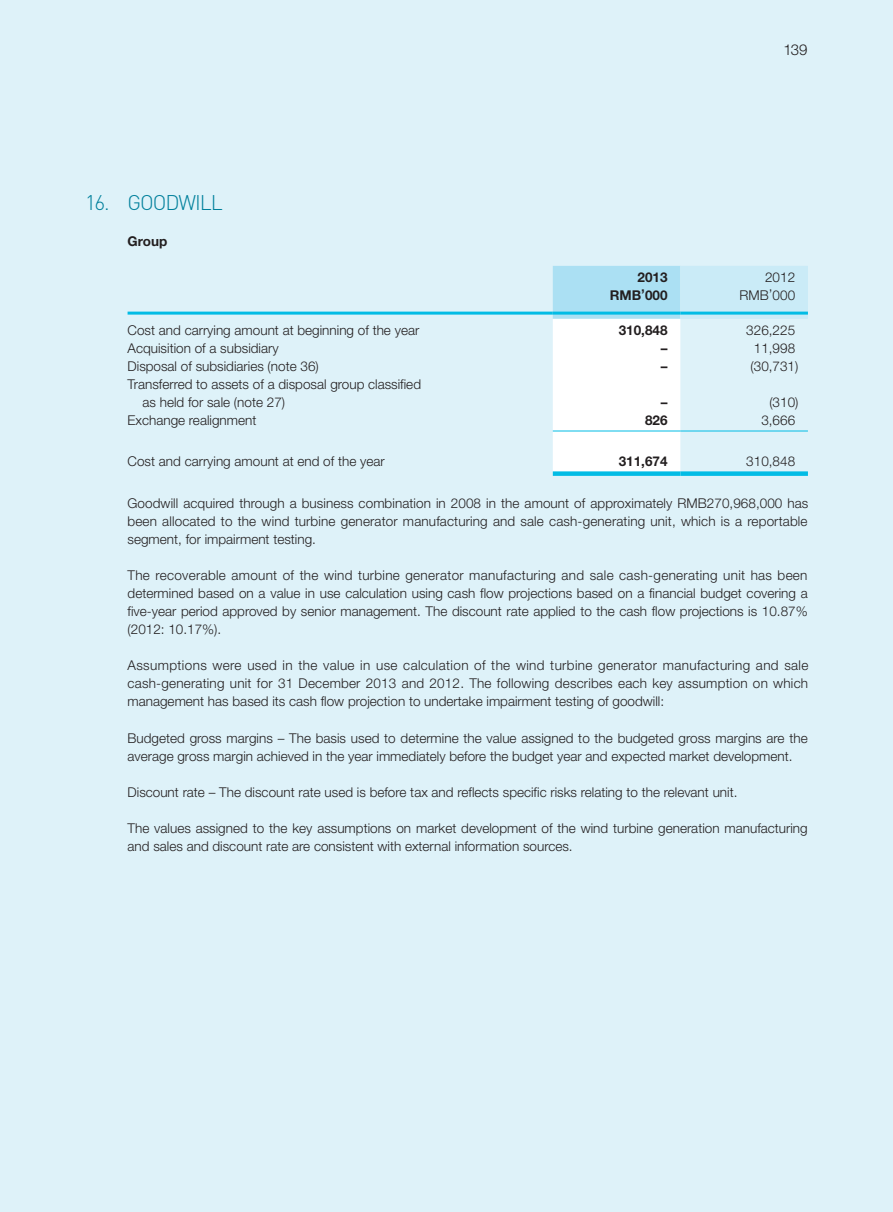
<style>
.page{position:relative;width:893px;height:1212px;background:#def2f9}
.page>*{position:absolute;margin:0;border:0;box-sizing:border-box;transform-origin:0 0}
.Heading_1{font:300 21px "DIN Pro";letter-spacing:-.05em;color:#01809c}
.t1{font:300 15px "Helvetica Neue LT Std";color:#231f20}
.Body_Text{font:300 13.5px/18px "Helvetica Neue LT Std";color:#231f20}
.Body_Text-2{font:700 13.5px "Helvetica Neue LT Std";color:#231f20}
</style>
<div class="page">
<svg style="left:553px;top:266px;width:255px;height:205px"></svg>
<hr style="left:128px;top:312px;width:425px;height:3px;background:#02bce5">
<hr style="left:553px;top:312px;width:127px;height:3px;background:#02bce5">
<hr style="left:680px;top:312px;width:128px;height:3px;background:#02bce5">
<hr style="left:553px;top:431px;width:127px;height:1px;background:#02bce5">
<hr style="left:680px;top:431px;width:128px;height:1px;background:#02bce5">
<div style="left:553px;top:471px;width:127px;height:5px;background:#02bce5"></div>
<div style="left:680px;top:471px;width:128px;height:5px;background:#02bce5"></div>
<p class="Heading_1" style="left:85px;top:188px;width:139px">16. GOODWILL</p>
<p class="Body_Text-2" style="left:128px;top:233px;width:41px">Group</p>
<p class="t1" style="left:783px;top:41px;width:26px">139</p>
<p class="Body_Text-2" style="left:637px;top:269px;width:32px">2013</p>
<p class="Body_Text" style="left:765px;top:268px;width:32px">2012</p>
<p class="Body_Text-2" style="left:610px;top:287px;width:59px">RMB’000</p>
<p class="Body_Text" style="left:740px;top:286px;width:57px">RMB’000</p>
<p class="Body_Text" style="left:128px;top:321px;width:293px">Cost and carrying amount at beginning of the year</p>
<p class="Body_Text-2" style="left:619px;top:322px;width:50px">310,848</p>
<p class="Body_Text" style="left:746px;top:321px;width:50px">326,225</p>
<p class="Body_Text" style="left:128px;top:339px;width:153px">Acquisition of a subsidiary</p>
<p class="Body_Text-2" style="left:661px;top:340px;width:8px">–</p>
<p class="Body_Text" style="left:754px;top:339px;width:43px">11,998</p>
<p class="Body_Text" style="left:128px;top:357px;width:193px">Disposal of subsidiaries (note 36)</p>
<p class="Body_Text-2" style="left:661px;top:358px;width:8px">–</p>
<p class="Body_Text" style="left:750px;top:357px;width:49px">(30,731)</p>
<p class="Body_Text" style="left:142px;top:375px;width:280px;text-indent:-15px">Transferred to assets of a disposal group classified as held for sale (note 27)</p>
<p class="Body_Text-2" style="left:661px;top:394px;width:8px">–</p>
<p class="Body_Text" style="left:769px;top:393px;width:31px">(310)</p>
<p class="Body_Text" style="left:128px;top:411px;width:130px">Exchange realignment</p>
<p class="Body_Text-2" style="left:645px;top:412px;width:24px">826</p>
<p class="Body_Text" style="left:761px;top:411px;width:35px">3,666</p>
<p class="Body_Text" style="left:128px;top:452px;width:259px">Cost and carrying amount at end of the year</p>
<p class="Body_Text-2" style="left:619px;top:452px;width:50px">311,674</p>
<p class="Body_Text" style="left:746px;top:452px;width:50px">310,848</p>
<p class="Body_Text" style="left:128px;top:494px;width:682px;text-align:justify">Goodwill acquired through a business combination in 2008 in the amount of approximately RMB270,968,000 has been allocated to the wind turbine generator manufacturing and sale cash-generating unit, which is a reportable segment, for impairment testing.</p>
<p class="Body_Text" style="left:128px;top:566px;width:682px;text-align:justify">The recoverable amount of the wind turbine generator manufacturing and sale cash-generating unit has been determined based on a value in use calculation using cash flow projections based on a financial budget covering a five-year period approved by senior management. The discount rate applied to the cash flow projections is 10.87% (2012: 10.17%).</p>
<p class="Body_Text" style="left:128px;top:656px;width:682px;text-align:justify">Assumptions were used in the value in use calculation of the wind turbine generator manufacturing and sale cash-generating unit for 31 December 2013 and 2012. The following describes each key assumption on which management has based its cash flow projection to undertake impairment testing of goodwill:</p>
<p class="Body_Text" style="left:128px;top:728px;width:682px">Budgeted gross margins – The basis used to determine the value assigned to the budgeted gross margins are the average gross margin achieved in the year immediately before the budget year and expected market development.</p>
<p class="Body_Text" style="left:128px;top:782px;width:611px">Discount rate – The discount rate used is before tax and reflects specific risks relating to the relevant unit.</p>
<p class="Body_Text" style="left:128px;top:818px;width:682px">The values assigned to the key assumptions on market development of the wind turbine generation manufacturing and sales and discount rate are consistent with external information sources.</p>
</div>
